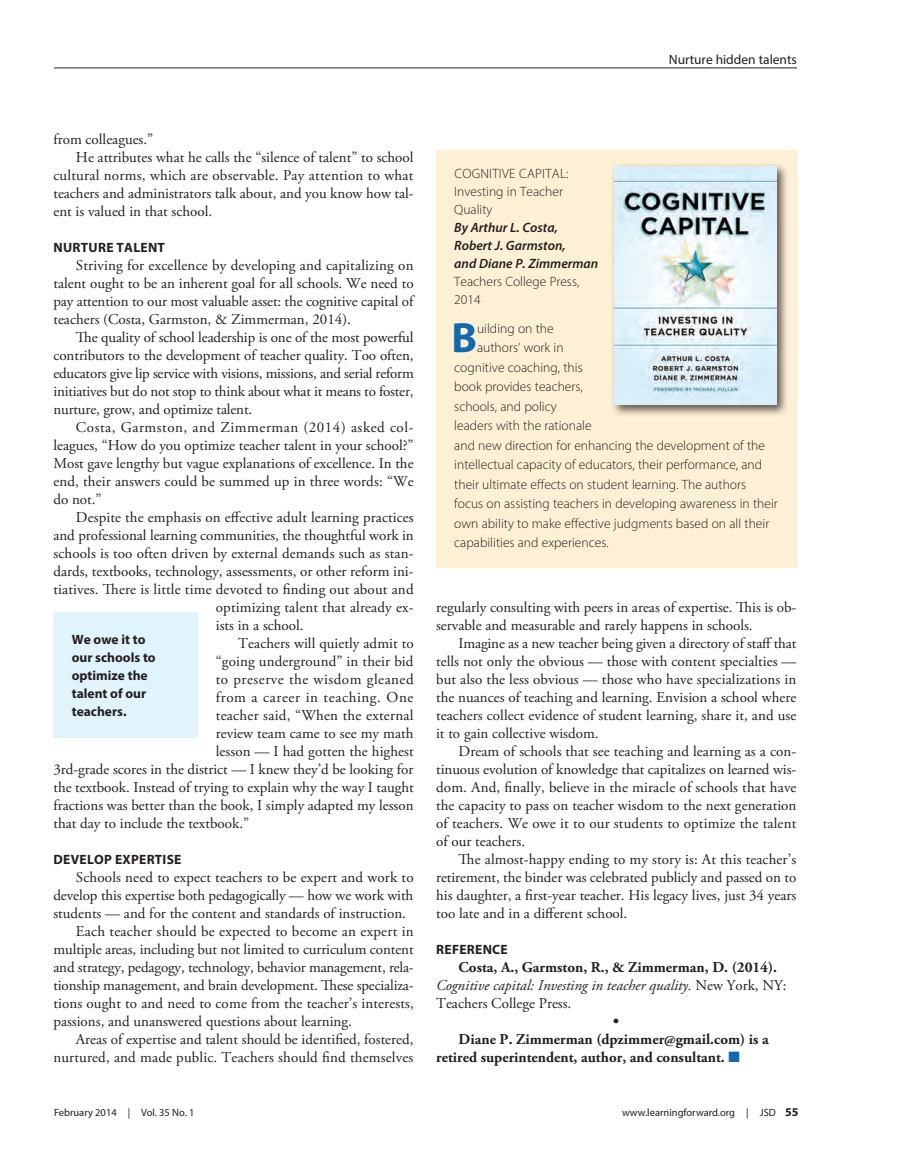
<style>
.page{position:relative;width:905px;height:1175px;background:#fff}
.page>*{position:absolute;margin:0;border:0;box-sizing:border-box;transform-origin:0 0}
.box{font:700 42.45px "Myriad Pro";color:#1269ad}
.body{font:15px/18px "Adobe Garamond Pro";color:#231f20;text-align:justify}
.body-2{font:italic 15px/18px "Adobe Garamond Pro";color:#231f20}
.body-3{font:700 15px/18px "Adobe Garamond Pro";color:#231f20}
.body-4{font:15px "Adobe Garamond Pro";letter-spacing:.02em;color:#231f20}
.body-5{font:15px "Adobe Garamond Pro";letter-spacing:.035em;color:#231f20}
.body-6{font:15px "Adobe Garamond Pro";letter-spacing:.04em;color:#231f20}
.box-2{font:300 13.5px/18px "Myriad Pro";color:#231f20}
.box-3{font:italic 600 13.5px/18px "Myriad Pro";color:#231f20}
.liftout{font:700 13.5px/18px "Myriad Pro";color:#231f20}
.subhead{font:700 13.5px "Myriad Pro";letter-spacing:.02em;color:#231f20}
.t1{font:13.5px "Myriad Pro";color:#231f20}
.t2{font:700 12px "Myriad Pro";color:#231f20}
.t3{font:10.5px "Myriad Pro";color:#231f20}
.s1{font-weight:700;font-style:normal}
.s2{font-style:normal}
.s3{color:#1269ad}
</style>
<div class="page">
<div style="left:436px;top:150px;width:362px;height:417px;background:#fef0d4"></div>
<div style="left:610px;top:162px;width:179px;height:255px;background:#231f20;opacity:.75"></div>
<img style="left:614px;top:166px;width:162px;height:238px">
<div style="left:54px;top:612px;width:144px;height:125px;background:#e1f4fc"></div>
<hr style="left:54px;top:68px;width:743px;height:1px;background:#231f20">
<p class="t1" style="left:669px;top:51px;width:129px">Nurture hidden talents</p>
<p class="body" style="left:53px;top:131px;width:101px">from colleagues.”</p>
<p class="body" style="left:53px;top:149px;width:362px;text-indent:22px">He attributes what he calls the “silence of talent” to school cultural norms, which are observable. Pay attention to what teachers and administrators talk about, and you know how tal&shy;ent is valued in that school.</p>
<p class="subhead" style="left:54px;top:239px;width:113px">NURTURE TALENT</p>
<p class="body" style="left:53px;top:257px;width:362px;text-indent:22px">Striving for excellence by developing and capitalizing on talent ought to be an inherent goal for all schools. We need to pay attention to our most valuable asset: the cognitive capital of teachers (Costa, Garmston, &amp; Zimmerman, 2014).</p>
<p class="body" style="left:53px;top:329px;width:362px;text-indent:22px">The quality of school leadership is one of the most powerful contributors to the development of teacher quality. Too often, educators give lip service with visions, missions, and serial reform initiatives but do not stop to think about what it means to foster, nurture, grow, and optimize talent.</p>
<p class="body" style="left:53px;top:419px;width:362px;text-indent:22px">Costa, Garmston, and Zimmerman (2014) asked col&shy;leagues, “How do you optimize teacher talent in your school?” Most gave lengthy but vague explanations of excellence. In the end, their answers could be summed up in three words: “We do not.”</p>
<p class="body" style="left:76px;top:509px;width:339px">Despite the emphasis on effective adult learning practices</p>
<p class="body" style="left:53px;top:527px;width:362px">and professional learning communities, the thoughtful work in</p>
<p class="body" style="left:53px;top:545px;width:362px">schools is too often driven by external demands such as stan-</p>
<p class="body" style="left:53px;top:563px;width:362px">dards, textbooks, technology, assessments, or other reform ini-</p>
<p class="body" style="left:53px;top:581px;width:362px">tiatives. There is little time devoted to finding out about and</p>
<p class="body" style="left:216px;top:599px;width:199px">optimizing talent that already ex-</p>
<p class="body" style="left:216px;top:617px;width:89px">ists in a school.</p>
<p class="body" style="left:238px;top:635px;width:177px">Teachers will quietly admit to</p>
<p class="body" style="left:216px;top:653px;width:199px">“going underground” in their bid</p>
<p class="body-5" style="left:216px;top:670px;width:199px">to preserve the wisdom gleaned</p>
<p class="body-6" style="left:216px;top:688px;width:199px">from a career in teaching. One</p>
<p class="body-4" style="left:216px;top:706px;width:199px">teacher said, “When the external</p>
<p class="body" style="left:216px;top:725px;width:199px">review team came to see my math</p>
<p class="body" style="left:216px;top:743px;width:199px">lesson — I had gotten the highest</p>
<p class="body" style="left:53px;top:761px;width:361px">3rd-grade scores in the district — I knew they’d be looking for</p>
<p class="body" style="left:53px;top:779px;width:362px">the textbook. Instead of trying to explain why the way I taught</p>
<p class="body" style="left:53px;top:797px;width:361px">fractions was better than the book, I simply adapted my lesson</p>
<p class="body" style="left:53px;top:815px;width:197px">that day to include the textbook.”</p>
<p class="subhead" style="left:54px;top:851px;width:129px">DEVELOP EXPERTISE</p>
<p class="body" style="left:53px;top:869px;width:362px;text-indent:22px">Schools need to expect teachers to be expert and work to develop this expertise both pedagogically — how we work with students — and for the content and standards of instruction.</p>
<p class="body" style="left:53px;top:923px;width:362px;text-indent:22px">Each teacher should be expected to become an expert in multiple areas, including but not limited to curriculum content and strategy, pedagogy, technology, behavior management, rela&shy;tionship management, and brain development. These specializa&shy;tions ought to and need to come from the teacher’s interests, passions, and unanswered questions about learning.</p>
<p class="body" style="left:53px;top:1031px;width:361px;text-align:right">Areas of expertise and talent should be identified, fostered, nurtured, and made public. Teachers should find themselves</p>
<p class="liftout" style="left:72px;top:630px;width:85px">We owe it to our schools to optimize the talent of our teachers.</p>
<p class="box-2" style="left:454px;top:164px;width:116px">COGNITIVE CAPITAL:<br>Investing in Teacher<br>Quality</p>
<p class="box-3" style="left:454px;top:218px;width:145px">By Arthur L. Costa,<br>Robert J. Garmston,<br>and Diane P. Zimmerman</p>
<p class="box-2" style="left:454px;top:272px;width:127px">Teachers College Press,<br>2014</p>
<p class="box" style="left:451px;top:310px;width:27px">B</p>
<p class="box-2" style="left:477px;top:319px;width:78px">uilding on the</p>
<p class="box-2" style="left:477px;top:338px;width:88px">authors’ work in</p>
<p class="box-2" style="left:454px;top:358px;width:130px">cognitive coaching, this</p>
<p class="box-2" style="left:454px;top:377px;width:130px">book provides teachers,</p>
<p class="box-2" style="left:454px;top:397px;width:104px">schools, and policy</p>
<p class="box-2" style="left:454px;top:416px;width:139px">leaders with the rationale</p>
<p class="box-2" style="left:454px;top:436px;width:312px">and new direction for enhancing the development of the</p>
<p class="box-2" style="left:454px;top:455px;width:309px">intellectual capacity of educators, their performance, and</p>
<p class="box-2" style="left:454px;top:475px;width:293px">their ultimate effects on student learning. The authors</p>
<p class="box-2" style="left:454px;top:494px;width:325px">focus on assisting teachers in developing awareness in their</p>
<p class="box-2" style="left:454px;top:514px;width:316px">own ability to make effective judgments based on all their</p>
<p class="box-2" style="left:454px;top:533px;width:156px">capabilities and experiences.</p>
<p class="body" style="left:436px;top:599px;width:361px">regularly consulting with peers in areas of expertise. This is ob&shy;servable and measurable and rarely happens in schools.</p>
<p class="body" style="left:436px;top:635px;width:362px;text-indent:22px">Imagine as a new teacher being given a directory of staff that tells not only the obvious — those with content specialties — but also the less obvious — those who have specializations in the nuances of teaching and learning. Envision a school where teachers collect evidence of student learning, share it, and use it to gain collective wisdom.</p>
<p class="body" style="left:436px;top:743px;width:362px;text-indent:22px">Dream of schools that see teaching and learning as a con&shy;tinuous evolution of knowledge that capitalizes on learned wis&shy;dom. And, finally, believe in the miracle of schools that have the capacity to pass on teacher wisdom to the next generation of teachers. We owe it to our students to optimize the talent of our teachers.</p>
<p class="body" style="left:436px;top:851px;width:362px;text-indent:22px">The almost-happy ending to my story is: At this teacher’s retirement, the binder was celebrated publicly and passed on to his daughter, a first-year teacher. His legacy lives, just 34 years too late and in a different school.</p>
<p class="subhead" style="left:436px;top:941px;width:73px">REFERENCE</p>
<p class="body-2" style="left:436px;top:959px;width:352px;text-indent:22px"><span class="s1">Costa, A., Garmston, R., &amp; Zimmerman, D. (2014).<br></span>Cognitive capital: Investing in teacher quality. <span class="s2">New York, NY:<br>Teachers College Press.</span></p>
<p class="body-3" style="left:613px;top:1013px;width:7px">•</p>
<p class="body-3" style="left:436px;top:1031px;width:334px;text-indent:22px">Diane P. Zimmerman (dpzimmer@gmail.com) is a retired superintendent, author, and consultant. <span class="s3">■</span></p>
<p class="t3" style="left:54px;top:1106px;width:142px">February 2014 | Vol. 35 No. 1</p>
<p class="t3" style="left:622px;top:1106px;width:155px">www.learningforward.org | JSD</p>
<p class="t2" style="left:785px;top:1104px;width:15px">55</p>
</div>
